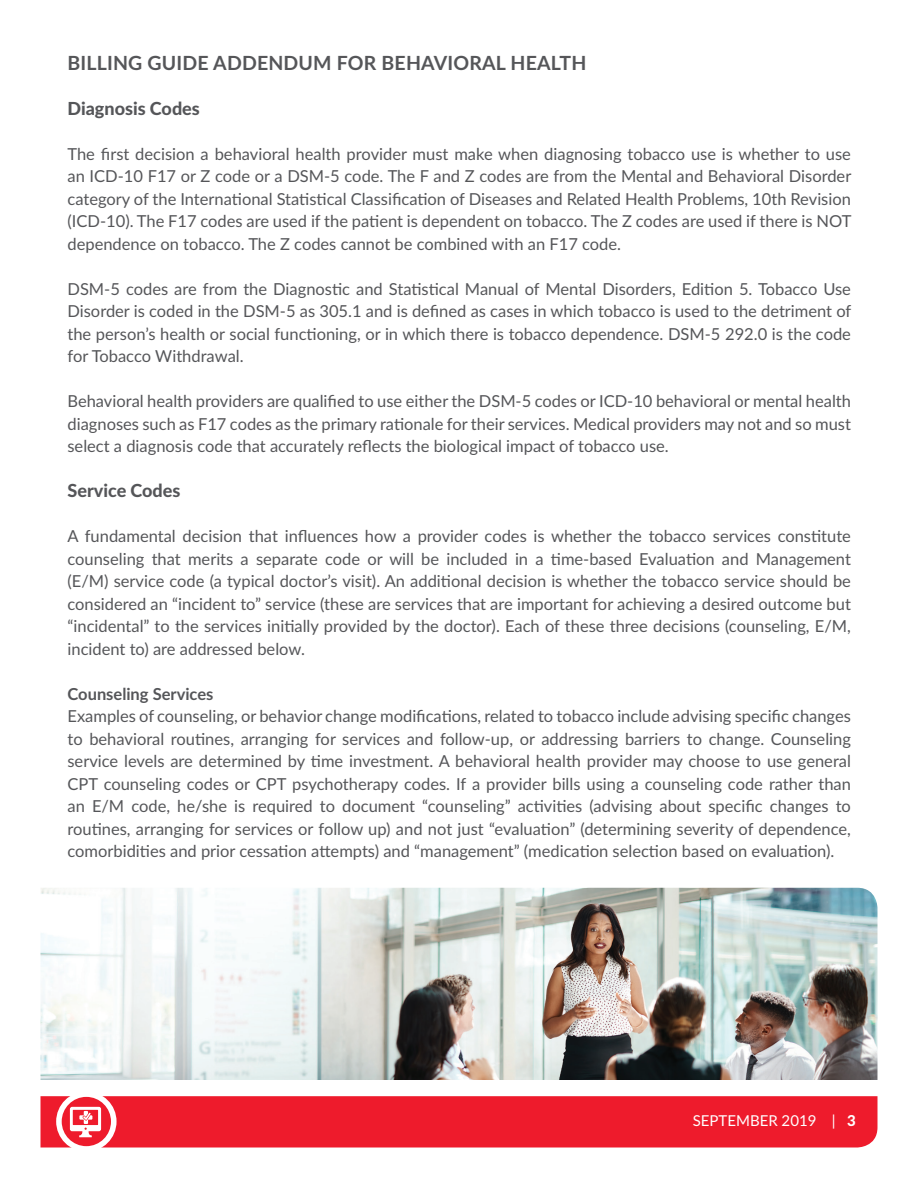
<style>
.page{position:relative;width:918px;height:1188px;background:#fff}
.page>*{position:absolute;margin:0;border:0;box-sizing:border-box;transform-origin:0 0}
.t1{font:700 19.5px "Lato";letter-spacing:.01em;color:#555659}
.t2{font:800 18px "Lato";color:#555659}
.t3{font:16.5px/22.5px "Lato";color:#555659;text-align:justify}
.t4{font:700 16.5px "Lato";color:#555659}
.t5{font:15px "Lato";color:#fff}
.s1{font-weight:800}
</style>
<div class="page">
<img style="left:40px;top:888px;width:838px;height:192px">
<svg style="left:40px;top:1096px;width:838px;height:52px;background:#ee2535"></svg>
<p class="t1" style="left:68px;top:48px;width:520px">BILLING GUIDE ADDENDUM FOR BEHAVIORAL HEALTH</p>
<p class="t2" style="left:68px;top:95px;width:134px">Diagnosis Codes</p>
<p class="t3" style="left:68px;top:142px;width:785px">The first decision a behavioral health provider must make when diagnosing tobacco use is whether to use an ICD-10 F17 or Z code or a DSM-5 code. The F and Z codes are from the Mental and Behavioral Disorder category of the International Statistical Classification of Diseases and Related Health Problems, 10th Revision (ICD-10). The F17 codes are used if the patient is dependent on tobacco. The Z codes are used if there is NOT dependence on tobacco. The Z codes cannot be combined with an F17 code.</p>
<p class="t3" style="left:68px;top:277px;width:785px">DSM-5 codes are from the Diagnostic and Statistical Manual of Mental Disorders, Edition 5. Tobacco Use Disorder is coded in the DSM-5 as 305.1 and is defined as cases in which tobacco is used to the detriment of the person’s health or social functioning, or in which there is tobacco dependence. DSM-5 292.0 is the code for Tobacco Withdrawal.</p>
<p class="t3" style="left:68px;top:389px;width:785px">Behavioral health providers are qualified to use either the DSM-5 codes or ICD-10 behavioral or mental health diagnoses such as F17 codes as the primary rationale for their services. Medical providers may not and so must select a diagnosis code that accurately reflects the biological impact of tobacco use.</p>
<p class="t2" style="left:68px;top:477px;width:115px">Service Codes</p>
<p class="t3" style="left:68px;top:524px;width:785px">A fundamental decision that influences how a provider codes is whether the tobacco services constitute counseling that merits a separate code or will be included in a time-based Evaluation and Management (E/M) service code (a typical doctor’s visit). An additional decision is whether the tobacco service should be considered an “incident to” service (these are services that are important for achieving a desired outcome but “incidental” to the services initially provided by the doctor). Each of these three decisions (counseling, E/M, incident to) are addressed below.</p>
<p class="t4" style="left:68px;top:682px;width:147px">Counseling Services</p>
<p class="t3" style="left:68px;top:704px;width:785px">Examples of counseling, or behavior change modifications, related to tobacco include advising specific changes to behavioral routines, arranging for services and follow-up, or addressing barriers to change. Counseling service levels are determined by time investment. A behavioral health provider may choose to use general CPT counseling codes or CPT psychotherapy codes. If a provider bills using a counseling code rather than an E/M code, he/she is required to document “counseling” activities (advising about specific changes to routines, arranging for services or follow up) and not just “evaluation” (determining severity of dependence, comorbidities and prior cessation attempts) and “management” (medication selection based on evaluation).</p>
<p class="t5" style="left:693px;top:1110px;width:164px">SEPTEMBER 2019 | <span class="s1">3</span></p>
</div>
